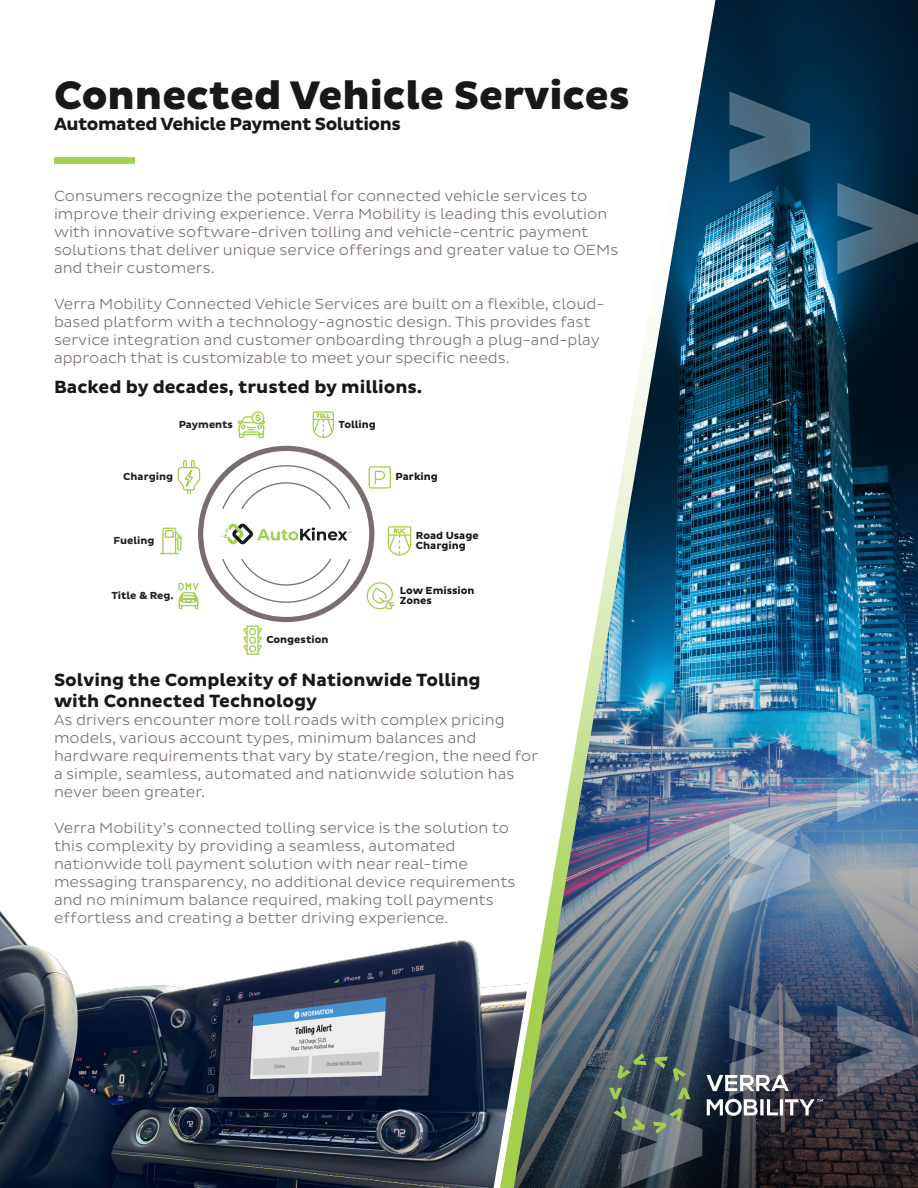
<style>
.page{position:relative;width:918px;height:1188px;background:#fff}
.page>*{position:absolute;margin:0;border:0;box-sizing:border-box;transform-origin:0 0}
.t1{font:800 40.5px "Pluto Sans";color:#181719}
.t2{font:700 18px/21.6px "Pluto Sans";color:#181719}
.t3{font:700 18px "Pluto Sans";letter-spacing:-.025em;color:#181719}
.t4{font:300 15px/18px "Pluto Sans";color:#796e6c}
.t5{font:700 10.35px/10.4px "Pluto Sans";color:#181719}
.t6{font:700 10.35px "Pluto Sans";color:#231f20}
</style>
<div class="page">
<img style="left:0;top:911px;width:494px;height:277px">
<svg style="left:500px;top:985px;width:12px;height:203px"></svg>
<div style="left:54px;top:157px;width:81px;height:7px;background:#a4cf4e"></div>
<img style="left:512px;top:0;width:406px;height:1188px">
<svg style="left:837px;top:1005px;width:81px;height:92px;background:#52596b"></svg>
<svg style="left:837px;top:731px;width:81px;height:91px;background:#6d9bbf"></svg>
<svg style="left:729px;top:822px;width:81px;height:92px;background:#8da4ba"></svg>
<svg style="left:837px;top:183px;width:81px;height:91px;background:#2c4d62"></svg>
<svg style="left:729px;top:91px;width:81px;height:92px;background:#2c536b"></svg>
<svg style="left:609px;top:1005px;width:214px;height:183px;background:#464f57"></svg>
<div style="left:198px;top:446px;width:176px;height:176px;border:5px solid #796e6c;border-radius:50%"></div>
<svg style="left:312px;top:411px;width:22px;height:27px"></svg>
<svg style="left:160px;top:527px;width:22px;height:28px"></svg>
<div style="left:369px;top:466px;width:22px;height:23px;border:1px solid #a4cf4e;border-radius:2px"></div>
<svg style="left:374px;top:470px;width:11px;height:15px"></svg>
<div style="left:252px;top:411px;width:12px;height:13px;border:1px solid #a4cf4e;border-radius:50%"></div>
<svg style="left:238px;top:414px;width:27px;height:24px"></svg>
<svg style="left:178px;top:582px;width:21px;height:28px"></svg>
<svg style="left:177px;top:460px;width:24px;height:34px"></svg>
<svg style="left:387px;top:526px;width:25px;height:30px"></svg>
<svg style="left:366px;top:582px;width:29px;height:28px"></svg>
<div style="left:246px;top:625px;width:13px;height:30px;border:1px solid #a4cf4e"></div>
<div style="left:249px;top:637px;width:7px;height:7px;border:1px solid #a4cf4e;border-radius:50%"></div>
<div style="left:249px;top:628px;width:7px;height:7px;border:1px solid #a4cf4e;border-radius:50%"></div>
<div style="left:249px;top:645px;width:7px;height:7px;border:1px solid #a4cf4e;border-radius:50%"></div>
<svg style="left:256px;top:627px;width:6px;height:26px"></svg>
<svg style="left:243px;top:627px;width:5px;height:26px"></svg>
<svg style="left:221px;top:524px;width:130px;height:20px"></svg>
<svg style="left:221px;top:464px;width:130px;height:45px"></svg>
<svg style="left:221px;top:559px;width:130px;height:44px"></svg>
<p class="t1" style="left:54px;top:72px;width:577px">Connected Vehicle Services</p>
<p class="t3" style="left:54px;top:114px;width:348px">Automated Vehicle Payment Solutions</p>
<p class="t4" style="left:54px;top:187px;width:566px">Consumers recognize the potential for connected vehicle services to improve their driving experience. Verra Mobility is leading this evolution with innovative software-driven tolling and vehicle-centric payment solutions that deliver unique service offerings and greater value to OEMs and their customers.</p>
<p class="t4" style="left:54px;top:295px;width:552px">Verra Mobility Connected Vehicle Services are built on a flexible, cloud&shy;based platform with a technology-agnostic design. This provides fast service integration and customer onboarding through a plug-and-play approach that is customizable to meet your specific needs.</p>
<p class="t2" style="left:54px;top:377px;width:370px">Backed by decades, trusted by millions.</p>
<p class="t5" style="left:339px;top:419px;width:39px">Tolling</p>
<p class="t6" style="left:179px;top:418px;width:56px">Payments</p>
<p class="t6" style="left:123px;top:471px;width:51px">Charging</p>
<p class="t6" style="left:114px;top:534px;width:42px">Fueling</p>
<p class="t6" style="left:111px;top:589px;width:64px">Title &amp; Reg.</p>
<p class="t5" style="left:266px;top:635px;width:64px">Congestion</p>
<p class="t5" style="left:396px;top:472px;width:44px">Parking</p>
<p class="t5" style="left:416px;top:530px;width:64px">Road Usage<br>Charging</p>
<p class="t5" style="left:400px;top:585px;width:76px">Low Emission<br>Zones</p>
<p class="t2" style="left:54px;top:669px;width:428px">Solving the Complexity of Nationwide Tolling with Connected Technology</p>
<p class="t4" style="left:54px;top:711px;width:486px">As drivers encounter more toll roads with complex pricing models, various account types, minimum balances and hardware requirements that vary by state/region, the need for a simple, seamless, automated and nationwide solution has never been greater.</p>
<p class="t4" style="left:54px;top:819px;width:463px">Verra Mobility’s connected tolling service is the solution to this complexity by providing a seamless, automated nationwide toll payment solution with near real-time messaging transparency, no additional device requirements and no minimum balance required, making toll payments effortless and creating a better driving experience.</p>
</div>
